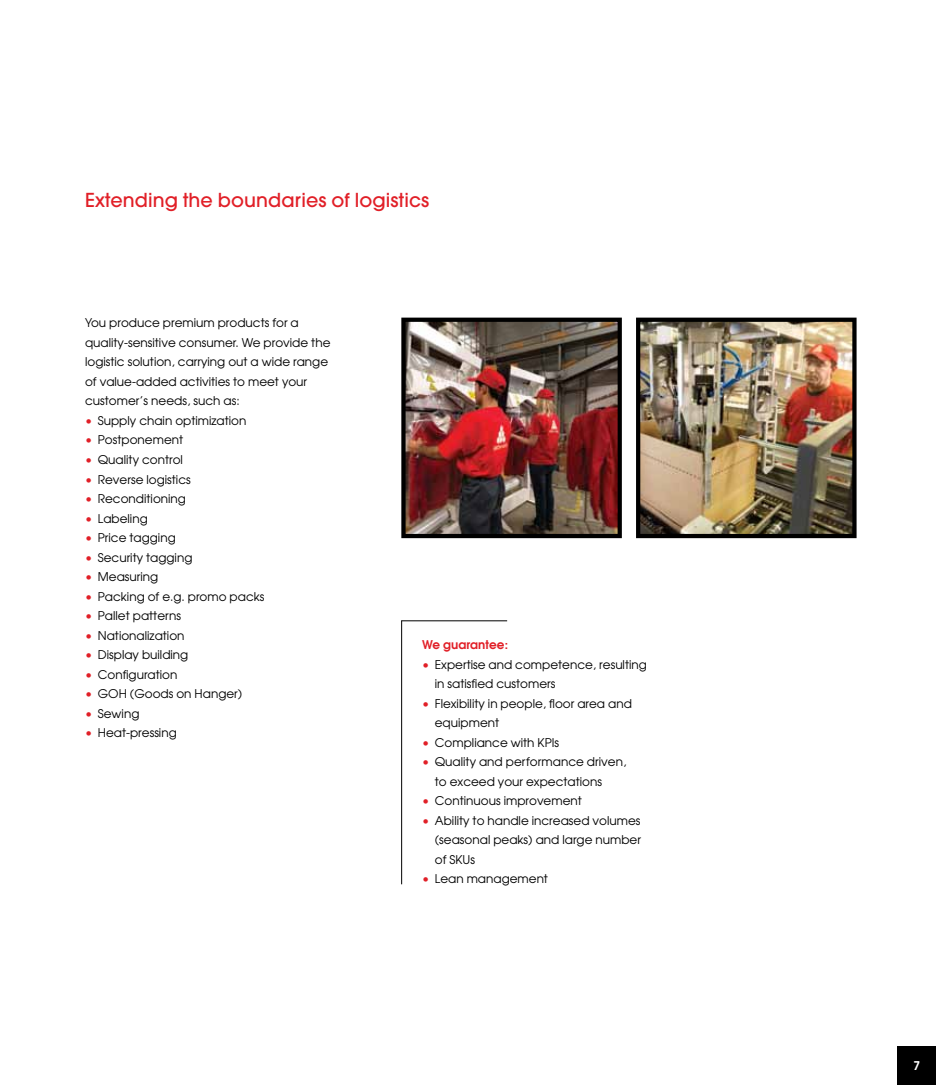
<style>
.page{position:relative;width:936px;height:1085px;background:#fff}
.page>*{position:absolute;margin:0;border:0;box-sizing:border-box;transform-origin:0 0}
.t1{font:500 19.2px "Avant Garde";letter-spacing:.005em;color:#e11f27}
.t2{font:12px/19.5px "Avant Garde";color:#000}
.t3{font:600 12px "Avant Garde";letter-spacing:.005em;color:#e11f27}
.t4{font:600 12px "Avant Garde";color:#fff}
.s1{color:#e11f27}
</style>
<div class="page">
<div style="left:897px;top:1046px;width:38px;height:38px;background:#000"></div>
<hr style="left:401px;top:620px;width:1px;height:264px;background:#000">
<hr style="left:401px;top:620px;width:106px;height:1px;background:#000">
<img style="left:406px;top:322px;width:210px;height:211px">
<div style="left:401px;top:317px;width:220px;height:221px;border:4px solid #000"></div>
<img style="left:641px;top:322px;width:210px;height:211px">
<div style="left:636px;top:317px;width:220px;height:221px;border:4px solid #000"></div>
<h1 class="t1" style="left:85px;top:188px;width:345px">Extending the boundaries of logistics</h1>
<p class="t2" style="left:85px;top:313px;width:247px">You produce premium products for a quality-sensitive consumer. We provide the logistic solution, carrying out a wide range of value-added activities to meet your customer’s needs, such as:</p>
<p class="t2" style="left:85px;top:410px;width:163px"><span class="s1">•</span> Supply chain optimization</p>
<p class="t2" style="left:85px;top:430px;width:100px"><span class="s1">•</span> Postponement</p>
<p class="t2" style="left:85px;top:449px;width:99px"><span class="s1">•</span> Quality control</p>
<p class="t2" style="left:85px;top:469px;width:107px"><span class="s1">•</span> Reverse logistics</p>
<p class="t2" style="left:85px;top:488px;width:102px"><span class="s1">•</span> Reconditioning</p>
<p class="t2" style="left:85px;top:508px;width:64px"><span class="s1">•</span> Labeling</p>
<p class="t2" style="left:85px;top:527px;width:92px"><span class="s1">•</span> Price tagging</p>
<p class="t2" style="left:85px;top:547px;width:109px"><span class="s1">•</span> Security tagging</p>
<p class="t2" style="left:85px;top:566px;width:75px"><span class="s1">•</span> Measuring</p>
<p class="t2" style="left:85px;top:586px;width:181px"><span class="s1">•</span> Packing of e.g. promo packs</p>
<p class="t2" style="left:85px;top:605px;width:97px"><span class="s1">•</span> Pallet patterns</p>
<p class="t2" style="left:85px;top:625px;width:101px"><span class="s1">•</span> Nationalization</p>
<p class="t2" style="left:85px;top:644px;width:105px"><span class="s1">•</span> Display building</p>
<p class="t2" style="left:85px;top:664px;width:94px"><span class="s1">•</span> Configuration</p>
<p class="t2" style="left:85px;top:683px;width:159px"><span class="s1">•</span> GOH (Goods on Hanger)</p>
<p class="t2" style="left:85px;top:703px;width:56px"><span class="s1">•</span> Sewing</p>
<p class="t2" style="left:85px;top:722px;width:93px"><span class="s1">•</span> Heat-pressing</p>
<p class="t3" style="left:422px;top:637px;width:87px">We guarantee:</p>
<p class="t2" style="left:435px;top:654px;width:213px;text-indent:-13px"><span class="s1">•</span> Expertise and competence, resulting in satisfied customers</p>
<p class="t2" style="left:435px;top:693px;width:198px;text-indent:-13px"><span class="s1">•</span> Flexibility in people, floor area and equipment</p>
<p class="t2" style="left:422px;top:732px;width:138px"><span class="s1">•</span> Compliance with KPIs</p>
<p class="t2" style="left:435px;top:752px;width:193px;text-indent:-13px"><span class="s1">•</span> Quality and performance driven, to exceed your expectations</p>
<p class="t2" style="left:422px;top:791px;width:161px"><span class="s1">•</span> Continuous improvement</p>
<p class="t2" style="left:435px;top:810px;width:208px;text-align:justify;text-indent:-13px"><span class="s1">•</span> Ability to handle increased volumes (seasonal peaks) and large number of SKUs</p>
<p class="t2" style="left:422px;top:869px;width:127px"><span class="s1">•</span> Lean management</p>
<p class="t4" style="left:913px;top:1057px;width:8px">7</p>
</div>
